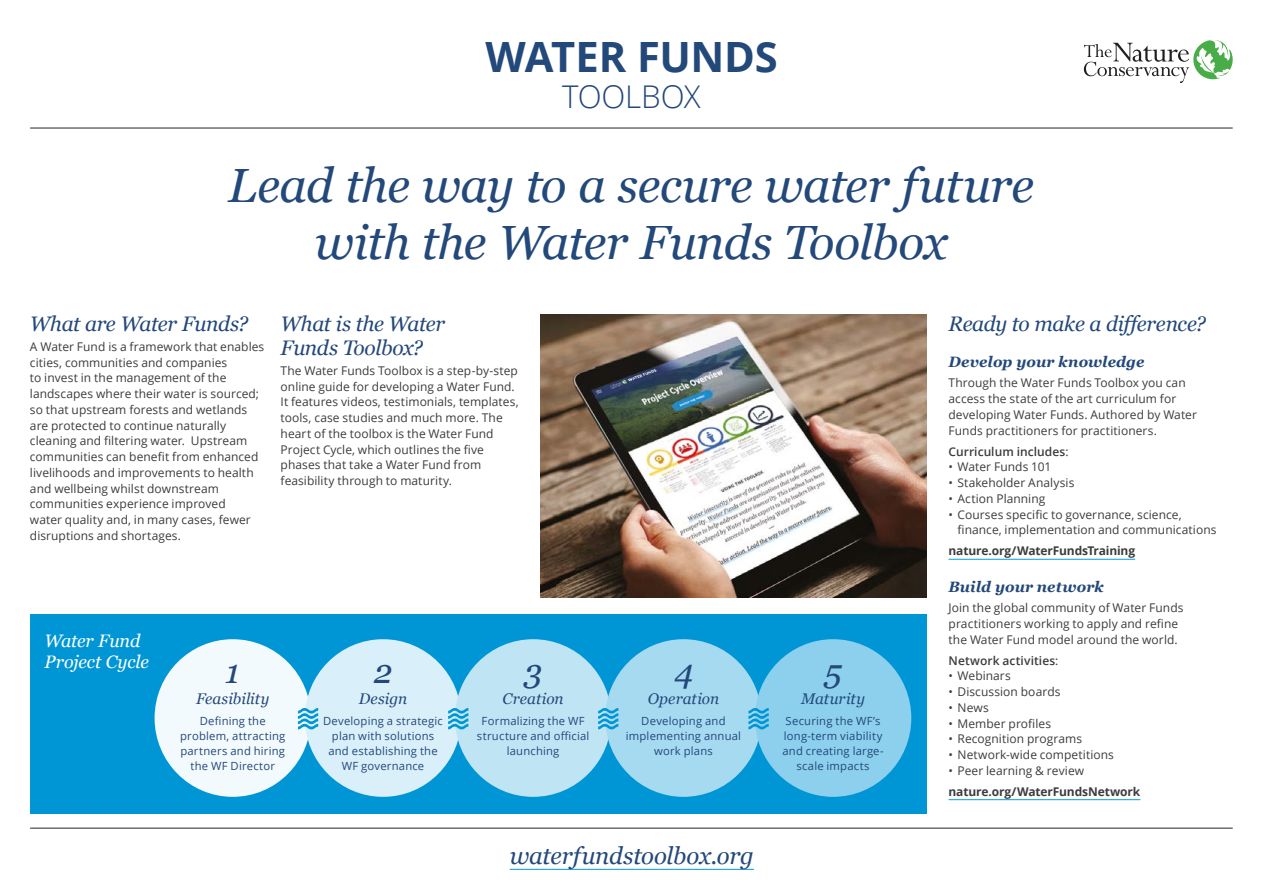
<style>
.page{position:relative;width:1263px;height:893px;background:#fff}
.page>*{position:absolute;margin:0;border:0;box-sizing:border-box;transform-origin:0 0}
.t1{font:italic 48px/57px "Georgia";letter-spacing:-.015em;color:#23487a;text-align:center}
.t2{font:700 41.7px "Open Sans";letter-spacing:-.01em;color:#23487a}
.t3{font:italic 33.45px "Georgia";color:#23487a}
.t4{font:300 31.35px "Open Sans";letter-spacing:-.005em;color:#23487a}
.t5{font:italic 24px "Georgia";letter-spacing:-.01em;color:#23487a}
.t6{font:italic 21px/24px "Georgia";letter-spacing:-.02em;color:#23487a}
.t7{font:italic 18px/21px "Georgia";letter-spacing:-.01em;color:#fff}
.t8{font:italic 15.45px "Georgia";color:#23487a}
.t9{font:italic 700 15px "Georgia";letter-spacing:.005em;color:#23487a}
.t10{font:12px/15.8px "Open Sans";letter-spacing:.005em;color:#3c3c3c}
.t11{font:700 12px "Open Sans";letter-spacing:-.015em;color:#3c3c3c}
.t12{font:600 12px "Open Sans";letter-spacing:.005em;color:#3c3c3c}
.t13{font:11.25px/15px "Open Sans";letter-spacing:.02em;color:#23487a;text-align:center}
.s1{font-weight:400}
</style>
<div class="page">
<div style="left:30px;top:614px;width:897px;height:199px;background:#0096d6"></div>
<img style="left:540px;top:315px;width:387px;height:282px">
<hr style="left:948px;top:559px;width:187px;height:1px;background:#009fe3">
<hr style="left:948px;top:799px;width:192px;height:1px;background:#009fe3">
<hr style="left:510px;top:869px;width:244px;height:1px;background:#0096d6">
<div style="left:155px;top:639px;width:156px;height:158px;background:#f2fafd;border-radius:50%"></div>
<div style="left:305px;top:639px;width:156px;height:158px;background:#d9eff9;border-radius:50%"></div>
<div style="left:455px;top:639px;width:156px;height:158px;background:#bfe5f5;border-radius:50%"></div>
<div style="left:605px;top:639px;width:157px;height:158px;background:#a6daf1;border-radius:50%"></div>
<div style="left:755px;top:639px;width:156px;height:158px;background:#8cd0ed;border-radius:50%"></div>
<svg style="left:298px;top:708px;width:20px;height:21px"></svg>
<svg style="left:448px;top:708px;width:20px;height:21px"></svg>
<svg style="left:598px;top:708px;width:20px;height:21px"></svg>
<svg style="left:748px;top:708px;width:21px;height:21px"></svg>
<svg style="left:1084px;top:40px;width:149px;height:43px"></svg>
<hr style="left:30px;top:127px;width:1203px;height:2px;background:#3c3c3c">
<hr style="left:30px;top:828px;width:1203px;height:1px;background:#3c3c3c">
<h2 class="t2" style="left:485px;top:27px;width:294px">WATER FUNDS</h2>
<h3 class="t4" style="left:562px;top:75px;width:140px">TOOLBOX</h3>
<h1 class="t1" style="left:228px;top:155px;width:807px">Lead the way to a secure water future with the Water Funds Toolbox</h1>
<h3 class="t6" style="left:30px;top:311px;width:220px">What are Water Funds?</h3>
<p class="t10" style="left:30px;top:338px;width:236px">A Water Fund is a framework that enables cities, communities and companies<br>to invest in the management of the landscapes where their water is sourced; so that upstream forests and wetlands are protected to continue naturally cleaning and filtering water. Upstream communities can benefit from enhanced livelihoods and improvements to health and wellbeing whilst downstream communities experience improved<br>water quality and, in many cases, fewer disruptions and shortages.</p>
<h3 class="t6" style="left:281px;top:311px;width:166px">What is the Water<br>Funds Toolbox?</h3>
<p class="t10" style="left:281px;top:362px;width:239px">The Water Funds Toolbox is a step-by-step online guide for developing a Water Fund.<br>It features videos, testimonials, templates, tools, case studies and much more. The heart of the toolbox is the Water Fund Project Cycle, which outlines the five phases that take a Water Fund from feasibility through to maturity.</p>
<h3 class="t7" style="left:45px;top:629px;width:106px">Water Fund<br>Project Cycle</h3>
<h3 class="t3" style="left:226px;top:647px;width:16px">1</h3>
<p class="t8" style="left:196px;top:688px;width:75px">Feasibility</p>
<p class="t13" style="left:180px;top:713px;width:107px">Defining the problem, attracting partners and hiring the WF Director</p>
<h3 class="t3" style="left:374px;top:647px;width:20px">2</h3>
<p class="t8" style="left:359px;top:688px;width:50px">Design</p>
<p class="t13" style="left:323px;top:713px;width:121px">Developing a strategic plan with solutions and establishing the<br>WF governance</p>
<h3 class="t3" style="left:524px;top:647px;width:20px">3</h3>
<p class="t8" style="left:503px;top:688px;width:62px">Creation</p>
<p class="t13" style="left:477px;top:713px;width:114px">Formalizing the WF structure and official launching</p>
<h3 class="t3" style="left:674px;top:647px;width:20px">4</h3>
<p class="t8" style="left:648px;top:688px;width:73px">Operation</p>
<p class="t13" style="left:626px;top:713px;width:117px">Developing and implementing annual work plans</p>
<h3 class="t3" style="left:824px;top:647px;width:19px">5</h3>
<p class="t8" style="left:801px;top:688px;width:65px">Maturity</p>
<p class="t13" style="left:782px;top:713px;width:103px">Securing the WF’s long-term viability and creating large&shy;scale impacts</p>
<h3 class="t6" style="left:948px;top:311px;width:259px">Ready to make a difference?</h3>
<p class="t9" style="left:948px;top:354px;width:197px">Develop your knowledge</p>
<p class="t10" style="left:948px;top:375px;width:250px">Through the Water Funds Toolbox you can access the state of the art curriculum for developing Water Funds. Authored by Water Funds practitioners for practitioners.</p>
<p class="t12" style="left:948px;top:443px;width:122px">Curriculum includes<span class="s1">:</span></p>
<p class="t10" style="left:948px;top:459px;width:104px">• Water Funds 101</p>
<p class="t10" style="left:948px;top:475px;width:127px">• Stakeholder Analysis</p>
<p class="t10" style="left:948px;top:490px;width:98px">• Action Planning</p>
<p class="t10" style="left:957px;top:506px;width:260px;text-indent:-9px">• Courses specific to governance, science, finance, implementation and communications</p>
<p class="t11" style="left:948px;top:543px;width:188px">nature.org/WaterFundsTraining</p>
<p class="t9" style="left:948px;top:578px;width:157px">Build your network</p>
<p class="t10" style="left:948px;top:600px;width:236px">Join the global community of Water Funds practitioners working to apply and refine the Water Fund model around the world.</p>
<p class="t12" style="left:948px;top:652px;width:111px">Network activities<span class="s1">:</span></p>
<p class="t10" style="left:948px;top:668px;width:64px">• Webinars</p>
<p class="t10" style="left:948px;top:684px;width:113px">• Discussion boards</p>
<p class="t10" style="left:948px;top:699px;width:42px">• News</p>
<p class="t10" style="left:948px;top:715px;width:104px">• Member profiles</p>
<p class="t10" style="left:948px;top:731px;width:135px">• Recognition programs</p>
<p class="t10" style="left:948px;top:747px;width:167px">• Network-wide competitions</p>
<p class="t10" style="left:948px;top:762px;width:137px">• Peer learning &amp; review</p>
<p class="t11" style="left:948px;top:783px;width:193px">nature.org/WaterFundsNetwork</p>
<h3 class="t5" style="left:510px;top:838px;width:246px">waterfundstoolbox.org</h3>
</div>
